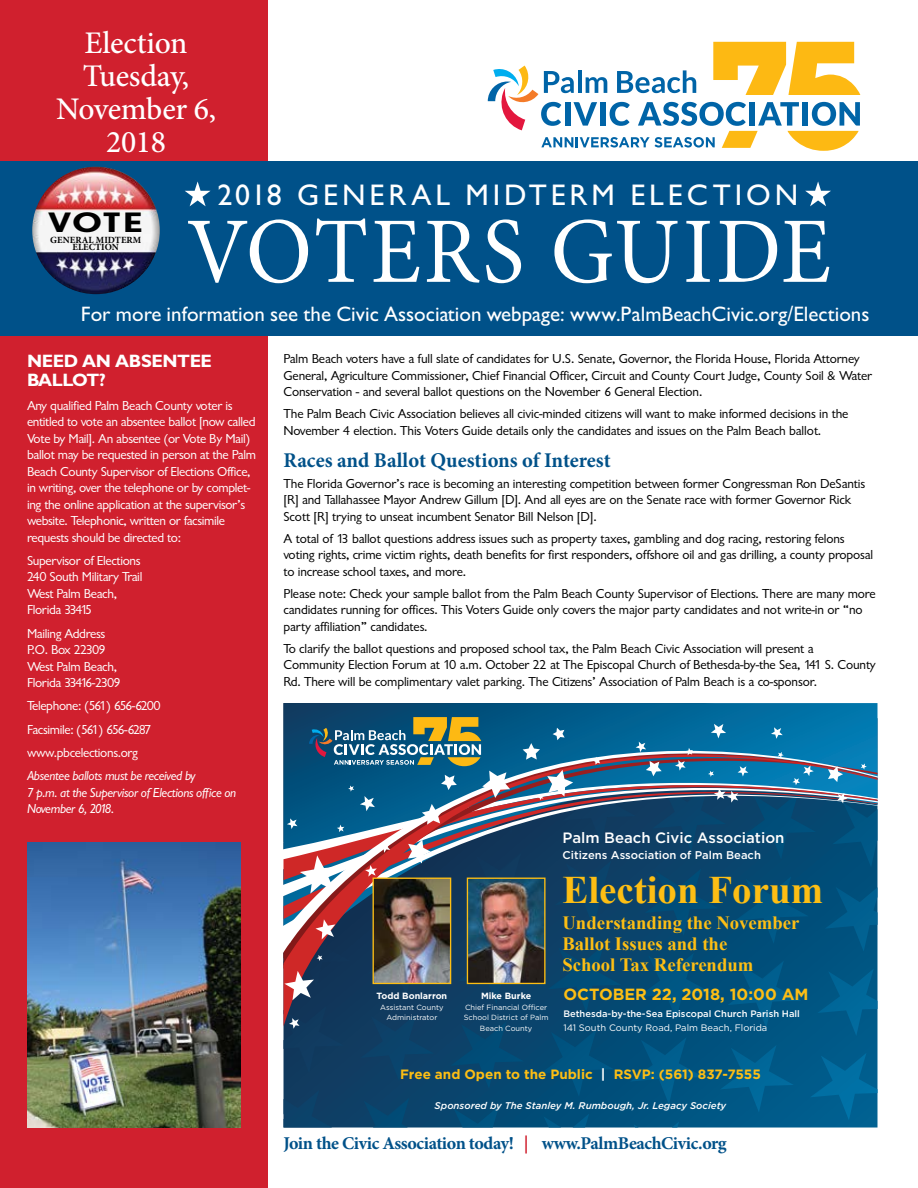
<style>
.page{position:relative;width:918px;height:1188px;background:#fff}
.page>*{position:absolute;margin:0;border:0;box-sizing:border-box;transform-origin:0 0}
.t1{font:93.75px "Minion Pro";letter-spacing:.025em;color:#fff;scale:.94 1}
.t2{font:700 39px "Times New Roman";color:#fdbe14}
.t3{font:500 31.5px/33px "Minion Pro";letter-spacing:-.01em;color:#fff;text-align:center}
.t4{font:30px "Classical Sans Medium DTC";letter-spacing:.13em;color:#fff}
.t5{font:700 26.7px "Nobel";color:#000;scale:1.35 1}
.t6{font:21px "Classical Sans Medium DTC";color:#fff}
.t7{font:700 21px "Minion Pro";color:#005189}
.t8{font:700 18.75px/21px "Times New Roman";color:#fdbe14}
.t9{font:700 18px "Minion Pro";letter-spacing:-.025em;color:#005189}
.t10{font:18px/19.5px "Classical Sans Bold DTC";letter-spacing:-.025em;color:#fff}
.t11{font:700 16.2px "Gotham";color:#fdbe14}
.t12{font:500 15px "Gotham";color:#fff}
.t13{font:13.5px/16.5px "Classical Sans Regular DTC";letter-spacing:-.01em;color:#000}
.t14{font:13.5px/16.5px "Classical Sans Regular DTC";letter-spacing:-.025em;color:#fff}
.t15{font:13.5px/16.5px "Classical Sans Reg Ita DTC";letter-spacing:-.025em;color:#fff}
.t16{font:700 13.5px "Gotham";color:#fdbe14}
.t17{font:500 11.25px "Gotham";color:#fff}
.t18{font:italic 500 9.75px "Gotham";color:#fff}
.t19{font:700 9.45px/7.5px "Minion Pro";color:#000;text-align:center}
.t20{font:500 9.3px "Gotham";color:#fff}
.t21{font:9.3px "Gotham";color:#fff}
.t22{font:700 9px "Gotham";color:#fff}
.t23{font:7.5px/10.5px "Gotham";color:#fff;text-align:center}
.s1{color:#fff}
.s2{color:#d0202e}
</style>
<div class="page">
<div style="left:0;top:0;width:268px;height:1188px;background:#d0202e"></div>
<svg style="left:488px;top:42px;width:372px;height:109px"></svg>
<div style="left:0;top:161px;width:918px;height:175px;background:#005189"></div>
<img style="left:32px;top:167px;width:128px;height:127px;border-radius:64px">
<svg style="left:185px;top:181px;width:26px;height:25px"></svg>
<svg style="left:805px;top:181px;width:26px;height:25px"></svg>
<img style="left:27px;top:843px;width:213px;height:285px">
<img style="left:284px;top:703px;width:594px;height:14px">
<svg style="left:284px;top:717px;width:594px;height:411px;background:#1f577c"></svg>
<img style="left:375px;top:880px;width:74px;height:102px">
<div style="left:373px;top:878px;width:78px;height:106px;border:1px solid #fdbe14"></div>
<img style="left:469px;top:880px;width:75px;height:102px">
<div style="left:467px;top:878px;width:79px;height:106px;border:1px solid #fdbe14"></div>
<h3 class="t3" style="left:56px;top:26px;width:162px">Election<br>Tuesday,<br>November 6,<br>2018</h3>
<h3 class="t5" style="left:48px;top:207px;width:72px">VOTE</h3>
<p class="t19" style="left:50px;top:236px;width:93px">GENERAL MIDTERM<br>ELECTION</p>
<h3 class="t4" style="left:218px;top:178px;width:582px">2018 GENERAL MIDTERM ELECTION</h3>
<h1 class="t1" style="left:186px;top:189px;width:687px">VOTERS GUIDE</h1>
<h3 class="t6" style="left:81px;top:302px;width:790px">For more information see the Civic Association webpage: www.PalmBeachCivic.org/Elections</h3>
<h3 class="t10" style="left:27px;top:351px;width:187px">NEED AN ABSENTEE<br>BALLOT?</h3>
<p class="t14" style="left:27px;top:397px;width:231px">Any qualified Palm Beach County voter is entitled to vote an absentee ballot [now called Vote by Mail]. An absentee (or Vote By Mail) ballot may be requested in person at the Palm Beach County Supervisor of Elections Office, in writing, over the telephone or by complet&shy;ing the online application at the supervisor’s website. Telephonic, written or facsimile requests should be directed to:</p>
<p class="t14" style="left:27px;top:553px;width:117px">Supervisor of Elections<br>240 South Military Trail<br>West Palm Beach,<br>Florida 33415</p>
<p class="t14" style="left:27px;top:625px;width:95px">Mailing Address<br>P.O. Box 22309<br>West Palm Beach,<br>Florida 33416-2309</p>
<p class="t14" style="left:27px;top:695px;width:135px;line-height:23.2px">Telephone: (561) 656-6200<br>Facsimile: (561) 656-6287 www.pbcelections.org</p>
<p class="t15" style="left:27px;top:768px;width:211px">Absentee ballots must be received by<br>7 p.m. at the Supervisor of Elections office on<br>November 6, 2018.</p>
<p class="t13" style="left:284px;top:351px;width:590px">Palm Beach voters have a full slate of candidates for U.S. Senate, Governor, the Florida House, Florida Attorney<br>General, Agriculture Commissioner, Chief Financial Officer, Circuit and County Court Judge, County Soil &amp; Water<br>Conservation - and several ballot questions on the November 6 General Election.</p>
<p class="t13" style="left:284px;top:406px;width:566px">The Palm Beach Civic Association believes all civic-minded citizens will want to make informed decisions in the<br>November 4 election. This Voters Guide details only the candidates and issues on the Palm Beach ballot.</p>
<h3 class="t7" style="left:284px;top:446px;width:329px">Races and Ballot Questions of Interest</h3>
<p class="t13" style="left:284px;top:475px;width:583px">The Florida Governor’s race is becoming an interesting competition between former Congressman Ron DeSantis [R] and Tallahassee Mayor Andrew Gillum [D]. And all eyes are on the Senate race with former Governor Rick<br>Scott [R] trying to unseat incumbent Senator Bill Nelson [D].</p>
<p class="t13" style="left:284px;top:530px;width:591px">A total of 13 ballot questions address issues such as property taxes, gambling and dog racing, restoring felons voting rights, crime victim rights, death benefits for first responders, offshore oil and gas drilling, a county proposal to increase school taxes, and more.</p>
<p class="t13" style="left:284px;top:585px;width:594px">Please note: Check your sample ballot from the Palm Beach County Supervisor of Elections. There are many more candidates running for offices. This Voters Guide only covers the major party candidates and not write-in or “no party affiliation” candidates.</p>
<p class="t13" style="left:284px;top:640px;width:594px">To clarify the ballot questions and proposed school tax, the Palm Beach Civic Association will present a<br>Community Election Forum at 10 a.m. October 22 at The Episcopal Church of Bethesda-by-the Sea, 141 S. County<br>Rd. There will be complimentary valet parking. The Citizens’ Association of Palm Beach is a co-sponsor.</p>
<p class="t12" style="left:563px;top:828px;width:223px">Palm Beach Civic Association</p>
<p class="t17" style="left:563px;top:848px;width:200px">Citizens Association of Palm Beach</p>
<h2 class="t2" style="left:562px;top:863px;width:262px">Election Forum</h2>
<h3 class="t8" style="left:562px;top:911px;width:239px">Understanding the November<br>Ballot Issues and the<br>School Tax Referendum</h3>
<p class="t11" style="left:563px;top:984px;width:247px">OCTOBER 22, 2018, 10:00 AM</p>
<p class="t20" style="left:563px;top:1007px;width:238px">Bethesda-by-the-Sea Episcopal Church Parish Hall</p>
<p class="t21" style="left:563px;top:1022px;width:205px">141 South County Road, Palm Beach, Florida</p>
<p class="t22" style="left:377px;top:990px;width:72px">Todd Bonlarron</p>
<p class="t23" style="left:380px;top:1002px;width:65px">Assistant County<br>Administrator</p>
<p class="t22" style="left:481px;top:990px;width:52px">Mike Burke</p>
<p class="t23" style="left:464px;top:1002px;width:86px">Chief Financial Officer<br>School District of Palm<br>Beach County</p>
<p class="t16" style="left:400px;top:1065px;width:362px">Free and Open to the Public <span class="s1">|</span> RSVP: (561) 837-7555</p>
<p class="t18" style="left:435px;top:1099px;width:293px">Sponsored by The Stanley M. Rumbough, Jr. Legacy Society</p>
<h3 class="t9" style="left:284px;top:1131px;width:445px">Join the Civic Association today! <span class="s2">|</span> www.PalmBeachCivic.org</h3>
</div>
